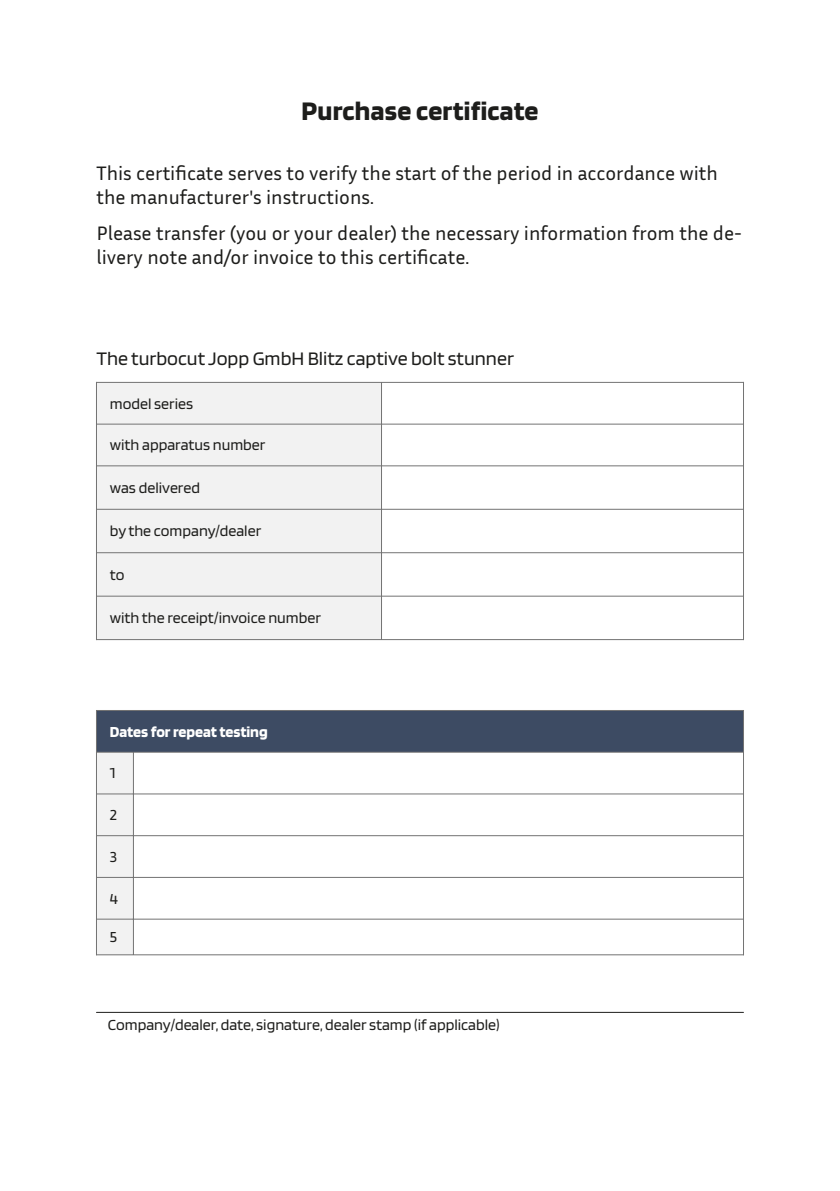
<style>
.page{position:relative;width:840px;height:1191px;background:#fff}
.page>*{position:absolute;margin:0;border:0;box-sizing:border-box;transform-origin:0 0}
.t1{font:700 28px "Blinker";letter-spacing:.01em;color:#1d1d1b}
.t2{font:20px/24px "Inria Sans";color:#1d1d1b}
.t3{font:20px "Blinker";color:#1d1d1b}
.t4{font:16px "Blinker";color:#1d1d1b}
.t5{font:700 16px "Blinker";color:#fff}
</style>
<div class="page">
<hr style="left:96px;top:1012px;width:647px;height:1px;background:#1d1d1b">
<div style="left:96px;top:382px;width:285px;height:257px;background:#f2f2f2"></div>
<hr style="left:96px;top:382px;width:1px;height:258px;background:#737373">
<hr style="left:742px;top:382px;width:1px;height:258px;background:#737373">
<hr style="left:381px;top:382px;width:1px;height:257px;background:#737373">
<hr style="left:96px;top:382px;width:647px;height:1px;background:#737373">
<hr style="left:96px;top:423px;width:647px;height:1px;background:#737373">
<hr style="left:96px;top:465px;width:647px;height:1px;background:#737373">
<hr style="left:96px;top:509px;width:647px;height:1px;background:#737373">
<hr style="left:96px;top:552px;width:647px;height:1px;background:#737373">
<hr style="left:96px;top:595px;width:647px;height:1px;background:#737373">
<hr style="left:96px;top:639px;width:647px;height:1px;background:#737373">
<div style="left:96px;top:710px;width:647px;height:42px;background:#3d4b63"></div>
<div style="left:96px;top:752px;width:37px;height:202px;background:#f2f2f2"></div>
<hr style="left:96px;top:710px;width:1px;height:245px;background:#737373">
<hr style="left:742px;top:710px;width:1px;height:245px;background:#737373">
<hr style="left:133px;top:752px;width:1px;height:202px;background:#737373">
<hr style="left:96px;top:710px;width:647px;height:1px;background:#737373">
<hr style="left:96px;top:751px;width:647px;height:1px;background:#737373">
<hr style="left:96px;top:793px;width:647px;height:1px;background:#737373">
<hr style="left:96px;top:835px;width:647px;height:1px;background:#737373">
<hr style="left:96px;top:877px;width:647px;height:1px;background:#737373">
<hr style="left:96px;top:918px;width:647px;height:1px;background:#737373">
<hr style="left:96px;top:954px;width:647px;height:1px;background:#737373">
<h1 class="t1" style="left:301px;top:93px;width:238px">Purchase certificate</h1>
<p class="t2" style="left:96px;top:160px;width:622px">This certificate serves to verify the start of the period in accordance with the manufacturer's instructions.</p>
<p class="t2" style="left:96px;top:220px;width:646px">Please transfer (you or your dealer) the necessary information from the de&shy;livery note and/or invoice to this certificate.</p>
<p class="t3" style="left:96px;top:346px;width:419px">The turbocut Jopp GmbH Blitz captive bolt stunner</p>
<p class="t4" style="left:110px;top:393px;width:85px">model series</p>
<p class="t4" style="left:110px;top:435px;width:157px">with apparatus number</p>
<p class="t4" style="left:110px;top:477px;width:92px">was delivered</p>
<p class="t4" style="left:110px;top:521px;width:153px">by the company/dealer</p>
<p class="t4" style="left:110px;top:564px;width:16px">to</p>
<p class="t4" style="left:110px;top:608px;width:212px">with the receipt/invoice number</p>
<p class="t5" style="left:110px;top:721px;width:159px">Dates for repeat testing</p>
<p class="t4" style="left:110px;top:763px;width:7px">1</p>
<p class="t4" style="left:110px;top:804px;width:9px">2</p>
<p class="t4" style="left:110px;top:846px;width:9px">3</p>
<p class="t4" style="left:110px;top:888px;width:10px">4</p>
<p class="t4" style="left:110px;top:927px;width:9px">5</p>
<p class="t4" style="left:108px;top:1015px;width:393px">Company/dealer, date, signature, dealer stamp (if applicable)</p>
</div>
